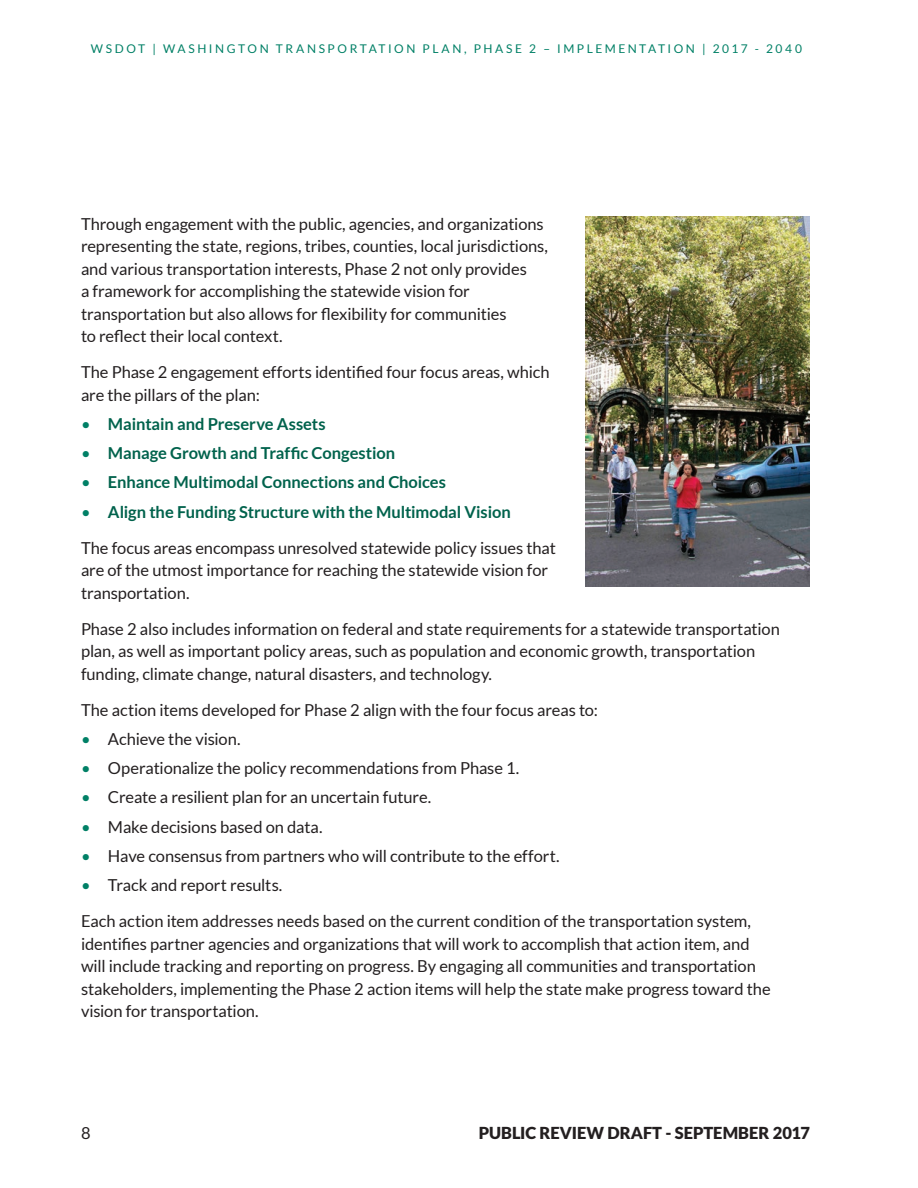
<style>
.page{position:relative;width:918px;height:1188px;background:#fff}
.page>*{position:absolute;margin:0;border:0;box-sizing:border-box;transform-origin:0 0}
.t1{font:16.5px/22.5px "Lato";letter-spacing:-.005em;color:#231f20}
.t2{font:700 16.5px "Lato";letter-spacing:-.005em;color:#00624c}
.t3{font:900 16.5px "Lato";letter-spacing:.005em;color:#231f20}
.t4{font:12px "Lato";letter-spacing:.21em;color:#008066}
.s1{font-weight:400;color:#008066}
.s2{color:#008066}
.s3{font-weight:700;color:#00624c}
</style>
<div class="page">
<img style="left:585px;top:216px;width:225px;height:370px">
<p class="t4" style="left:91px;top:41px;width:713px">WSDOT | WASHINGTON TRANSPORTATION PLAN, PHASE 2 – IMPLEMENTATION | 2017 - 2040</p>
<p class="t1" style="left:81px;top:212px;width:469px">Through engagement with the public, agencies, and organizations representing the state, regions, tribes, counties, local jurisdictions, and various transportation interests, Phase 2 not only provides<br>a framework for accomplishing the statewide vision for transportation but also allows for flexibility for communities<br>to reflect their local context.</p>
<p class="t1" style="left:81px;top:361px;width:470px">The Phase 2 engagement efforts identified four focus areas, which are the pillars of the plan:</p>
<p class="t2" style="left:81px;top:414px;width:246px"><span class="s1">•</span> Maintain and Preserve Assets</p>
<p class="t2" style="left:81px;top:444px;width:316px"><span class="s1">•</span> Manage Growth and Traffic Congestion</p>
<p class="t2" style="left:81px;top:473px;width:367px"><span class="s1">•</span> Enhance Multimodal Connections and Choices</p>
<p class="t1" style="left:81px;top:494px;width:476px;line-height:36px"><span class="s2">•</span> <span class="s3">Align the Funding Structure with the Multimodal Vision<br></span>The focus areas encompass unresolved statewide policy issues that</p>
<p class="t1" style="left:81px;top:559px;width:469px">are of the utmost importance for reaching the statewide vision for transportation.</p>
<p class="t1" style="left:81px;top:617px;width:700px">Phase 2 also includes information on federal and state requirements for a statewide transportation plan, as well as important policy areas, such as population and economic growth, transportation funding, climate change, natural disasters, and technology.</p>
<p class="t1" style="left:81px;top:698px;width:518px">The action items developed for Phase 2 align with the four focus areas to:</p>
<p class="t1" style="left:81px;top:728px;width:161px"><span class="s2">•</span> Achieve the vision.</p>
<p class="t1" style="left:81px;top:757px;width:440px"><span class="s2">•</span> Operationalize the policy recommendations from Phase 1.</p>
<p class="t1" style="left:81px;top:786px;width:352px"><span class="s2">•</span> Create a resilient plan for an uncertain future.</p>
<p class="t1" style="left:81px;top:815px;width:243px"><span class="s2">•</span> Make decisions based on data.</p>
<p class="t1" style="left:81px;top:845px;width:480px"><span class="s2">•</span> Have consensus from partners who will contribute to the effort.</p>
<p class="t1" style="left:81px;top:867px;width:672px;line-height:36px"><span class="s2">•</span> Track and report results.<br>Each action item addresses needs based on the current condition of the transportation system,</p>
<p class="t1" style="left:81px;top:932px;width:691px">identifies partner agencies and organizations that will work to accomplish that action item, and will include tracking and reporting on progress. By engaging all communities and transportation stakeholders, implementing the Phase 2 action items will help the state make progress toward the vision for transportation.</p>
<p class="t1" style="left:81px;top:1121px;width:11px">8</p>
<p class="t3" style="left:479px;top:1123px;width:333px">PUBLIC REVIEW DRAFT - SEPTEMBER 2017</p>
</div>
